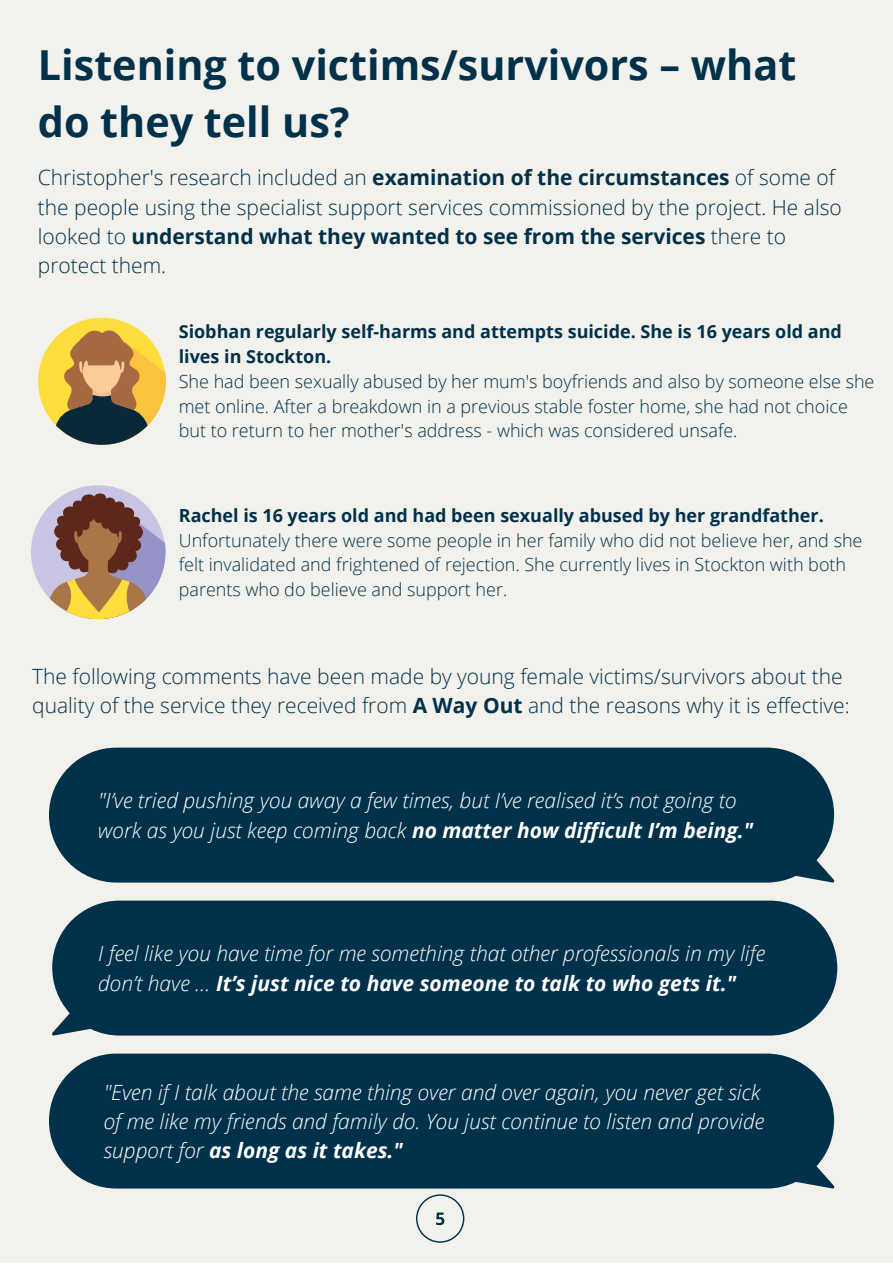
<style>
.page{position:relative;width:893px;height:1264px;background:#fff}
.page>*{position:absolute;margin:0;border:0;box-sizing:border-box;transform-origin:0 0}
.t1{font:700 41.25px/57.3px "Open Sans";color:#00314b}
.t2{font:italic 300 21px/29.2px "Open Sans";color:#fff}
.t3{font:300 21px/29.2px "Open Sans";color:#00314b}
.t4{font:300 18px/24.8px "Open Sans";color:#00314b}
.t5{font:700 18px/24.8px "Open Sans";color:#00314b}
.s1{font-weight:700}
</style>
<div class="page">
<div style="left:0;top:0;width:892px;height:1262px;background:#f2f1ec"></div>
<svg style="left:416px;top:1194px;width:48px;height:48px"></svg>
<svg style="left:38px;top:318px;width:128px;height:127px"></svg>
<svg style="left:31px;top:485px;width:134px;height:134px"></svg>
<div style="left:49px;top:747px;width:785px;height:135px;background:#00314b"></div>
<div style="left:52px;top:900px;width:785px;height:135px;background:#00314b"></div>
<div style="left:49px;top:1053px;width:785px;height:135px;background:#00314b"></div>
<h1 class="t1" style="left:38px;top:35px;width:759px">Listening to victims/survivors – what do they tell us?</h1>
<p class="t3" style="left:38px;top:163px;width:805px">Christopher's research included an <span class="s1">examination of the circumstances</span> of some of the people using the specialist support services commissioned by the project. He also looked to <span class="s1">understand what they wanted to see from the services</span> there to protect them.</p>
<p class="t5" style="left:179px;top:319px;width:664px">Siobhan regularly self-harms and attempts suicide. She is 16 years old and lives in Stockton.</p>
<p class="t4" style="left:179px;top:368px;width:697px">She had been sexually abused by her mum's boyfriends and also by someone else she met online. After a breakdown in a previous stable foster home, she had not choice but to return to her mother's address - which was considered unsafe.</p>
<p class="t5" style="left:179px;top:502px;width:646px">Rachel is 16 years old and had been sexually abused by her grandfather.</p>
<p class="t4" style="left:179px;top:527px;width:685px">Unfortunately there were some people in her family who did not believe her, and she felt invalidated and frightened of rejection. She currently lives in Stockton with both parents who do believe and support her.</p>
<p class="t3" style="left:32px;top:660px;width:818px">The following comments have been made by young female victims/survivors about the quality of the service they received from <span class="s1">A Way Out</span> and the reasons why it is effective:</p>
<p class="t2" style="left:98px;top:785px;width:656px">"I’ve tried pushing you away a few times, but I’ve realised it’s not going to work as you just keep coming back <span class="s1">no matter how difficult I’m being."</span></p>
<p class="t2" style="left:98px;top:938px;width:668px">I feel like you have time for me something that other professionals in my life don’t have … <span class="s1">It’s just nice to have someone to talk to who gets it."</span></p>
<p class="t2" style="left:104px;top:1076px;width:662px">"Even if I talk about the same thing over and over again, you never get sick of me like my friends and family do. You just continue to listen and provide support for <span class="s1">as long as it takes."</span></p>
</div>
